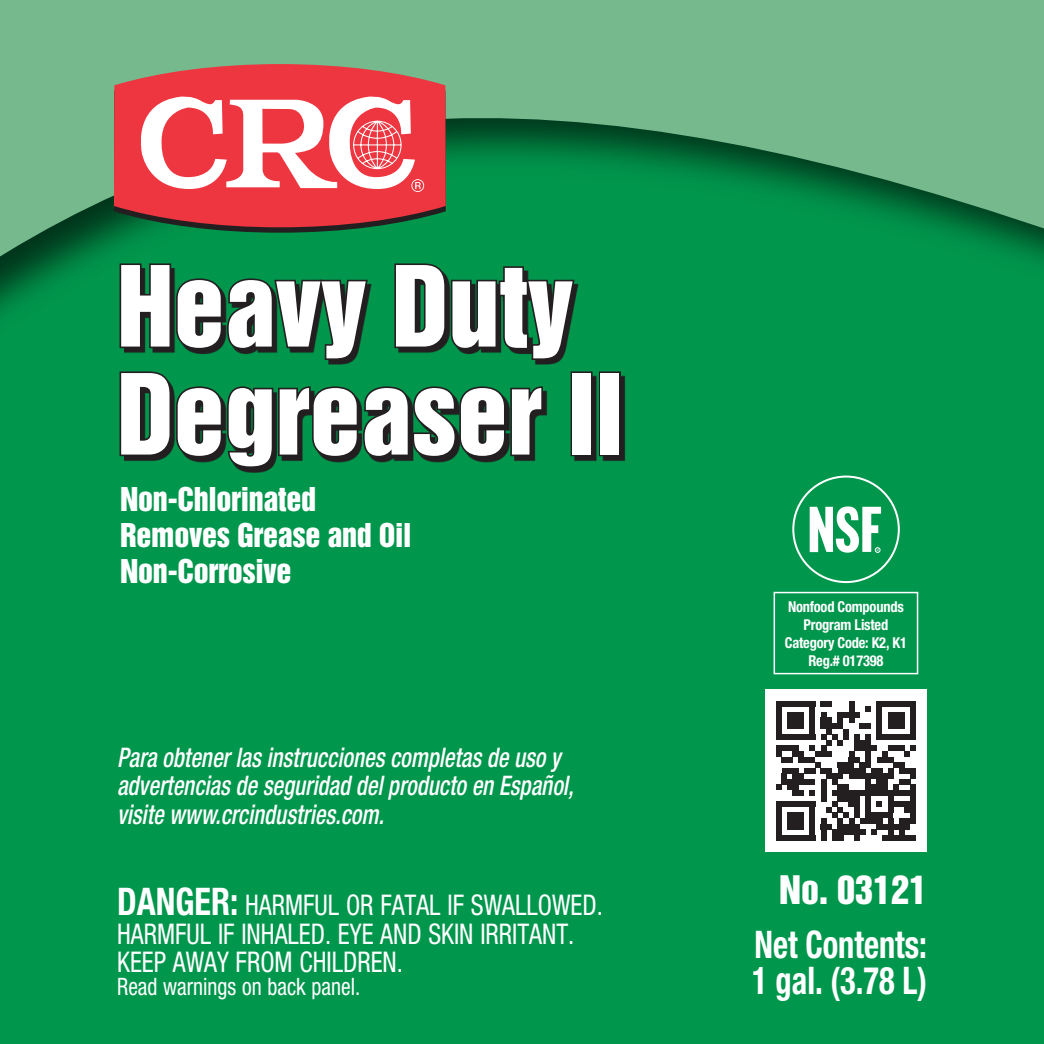
<style>
.page{position:relative;width:1044px;height:1044px;background:#fff}
.page>*{position:absolute;margin:0;border:0;box-sizing:border-box;transform-origin:0 0}
.t1{font:102px/108px "Helvetica Inserat";color:#fff}
.t2{font:700 condensed 38.1px/36px "Helvetica Neue";color:#fff;scale:.85 1}
.t3{font:36px "Helvetica Inserat";color:#fff}
.t4{font:30px/36px "Helvetica Inserat";letter-spacing:-.01em;color:#fff}
.t5{font:condensed 28.5px/28.5px "Helvetica Neue";color:#fff;scale:.9 1}
.t6{font:italic 500 condensed 27px/28.5px "Helvetica Neue";color:#fff;scale:.85 1}
.t7{font:condensed 24px "Helvetica Neue";color:#fff;scale:.9 1}
.t8{font:700 condensed 15px/17.7px "Helvetica Neue";letter-spacing:-.015em;color:#fff;text-align:center;scale:.96 1}
.s1{font-weight:700;font-size:38.1px}
</style>
<div class="page">
<div style="left:0;top:12px;width:1044px;height:1032px;background:#00964c"></div>
<svg style="left:0;top:0;width:1044px;height:497px"></svg>
<div style="left:765px;top:690px;width:162px;height:162px;background:#fff"></div>
<div style="left:776px;top:835px;width:39px;height:6px;background:#231f20"></div>
<div style="left:882px;top:835px;width:34px;height:6px;background:#231f20"></div>
<svg style="left:899px;top:829px;width:6px;height:6px"></svg>
<div style="left:787px;top:824px;width:17px;height:5px;background:#231f20"></div>
<div style="left:877px;top:824px;width:33px;height:5px;background:#231f20"></div>
<div style="left:787px;top:818px;width:17px;height:6px;background:#231f20"></div>
<div style="left:899px;top:818px;width:17px;height:6px;background:#231f20"></div>
<div style="left:787px;top:813px;width:17px;height:5px;background:#231f20"></div>
<div style="left:865px;top:813px;width:28px;height:5px;background:#231f20"></div>
<svg style="left:910px;top:813px;width:6px;height:5px"></svg>
<svg style="left:776px;top:807px;width:6px;height:28px"></svg>
<svg style="left:810px;top:807px;width:5px;height:28px"></svg>
<svg style="left:888px;top:807px;width:5px;height:28px"></svg>
<div style="left:905px;top:807px;width:11px;height:6px;background:#231f20"></div>
<div style="left:776px;top:801px;width:39px;height:6px;background:#231f20"></div>
<div style="left:888px;top:801px;width:28px;height:6px;background:#231f20"></div>
<svg style="left:888px;top:796px;width:5px;height:5px"></svg>
<svg style="left:910px;top:796px;width:6px;height:5px"></svg>
<div style="left:793px;top:790px;width:11px;height:6px;background:#231f20"></div>
<svg style="left:810px;top:790px;width:5px;height:6px"></svg>
<div style="left:832px;top:790px;width:84px;height:6px;background:#231f20"></div>
<svg style="left:776px;top:785px;width:6px;height:5px"></svg>
<div style="left:787px;top:785px;width:11px;height:5px;background:#231f20"></div>
<div style="left:865px;top:785px;width:23px;height:5px;background:#231f20"></div>
<svg style="left:893px;top:785px;width:6px;height:5px"></svg>
<svg style="left:910px;top:785px;width:6px;height:5px"></svg>
<div style="left:782px;top:779px;width:33px;height:6px;background:#231f20"></div>
<svg style="left:821px;top:779px;width:61px;height:62px"></svg>
<div style="left:877px;top:779px;width:11px;height:6px;background:#231f20"></div>
<div style="left:899px;top:779px;width:11px;height:6px;background:#231f20"></div>
<svg style="left:782px;top:773px;width:5px;height:6px"></svg>
<div style="left:793px;top:773px;width:11px;height:6px;background:#231f20"></div>
<div style="left:826px;top:773px;width:17px;height:6px;background:#231f20"></div>
<div style="left:849px;top:773px;width:44px;height:6px;background:#231f20"></div>
<svg style="left:910px;top:773px;width:6px;height:6px"></svg>
<div style="left:782px;top:768px;width:16px;height:5px;background:#231f20"></div>
<div style="left:804px;top:768px;width:11px;height:5px;background:#231f20"></div>
<div style="left:821px;top:768px;width:11px;height:5px;background:#231f20"></div>
<div style="left:838px;top:768px;width:27px;height:5px;background:#231f20"></div>
<div style="left:871px;top:768px;width:11px;height:5px;background:#231f20"></div>
<svg style="left:888px;top:768px;width:5px;height:5px"></svg>
<div style="left:899px;top:768px;width:17px;height:5px;background:#231f20"></div>
<div style="left:893px;top:762px;width:12px;height:6px;background:#231f20"></div>
<div style="left:782px;top:757px;width:11px;height:5px;background:#231f20"></div>
<div style="left:798px;top:757px;width:17px;height:5px;background:#231f20"></div>
<div style="left:877px;top:757px;width:16px;height:5px;background:#231f20"></div>
<svg style="left:776px;top:751px;width:6px;height:6px"></svg>
<div style="left:793px;top:751px;width:11px;height:6px;background:#231f20"></div>
<svg style="left:882px;top:751px;width:6px;height:6px"></svg>
<div style="left:776px;top:746px;width:22px;height:5px;background:#231f20"></div>
<div style="left:854px;top:746px;width:23px;height:5px;background:#231f20"></div>
<div style="left:888px;top:746px;width:17px;height:5px;background:#231f20"></div>
<svg style="left:905px;top:746px;width:11px;height:11px"></svg>
<div style="left:776px;top:734px;width:39px;height:6px;background:#231f20"></div>
<div style="left:877px;top:734px;width:39px;height:6px;background:#231f20"></div>
<div style="left:787px;top:723px;width:17px;height:6px;background:#231f20"></div>
<div style="left:888px;top:723px;width:17px;height:6px;background:#231f20"></div>
<div style="left:787px;top:718px;width:17px;height:5px;background:#231f20"></div>
<div style="left:888px;top:718px;width:17px;height:5px;background:#231f20"></div>
<div style="left:787px;top:712px;width:17px;height:6px;background:#231f20"></div>
<div style="left:888px;top:712px;width:17px;height:6px;background:#231f20"></div>
<svg style="left:776px;top:706px;width:6px;height:28px"></svg>
<svg style="left:877px;top:706px;width:5px;height:28px"></svg>
<svg style="left:910px;top:706px;width:6px;height:28px"></svg>
<div style="left:776px;top:701px;width:39px;height:5px;background:#231f20"></div>
<svg style="left:810px;top:701px;width:61px;height:67px"></svg>
<div style="left:877px;top:701px;width:39px;height:5px;background:#231f20"></div>
<svg style="left:124px;top:268px;width:501px;height:205px"></svg>
<svg style="left:118px;top:262px;width:252px;height:100px"></svg>
<svg style="left:393px;top:262px;width:184px;height:100px"></svg>
<svg style="left:118px;top:370px;width:427px;height:100px"></svg>
<div style="left:571px;top:371px;width:22px;height:85px;border:3px solid #231f20"></div>
<div style="left:599px;top:371px;width:22px;height:85px;border:3px solid #231f20"></div>
<div style="left:792px;top:476px;width:108px;height:107px;border:2px solid #fff;border-radius:50%"></div>
<svg style="left:810px;top:506px;width:71px;height:47px"></svg>
<div style="left:774px;top:592px;width:144px;height:82px;border:2px solid #fff"></div>
<svg style="left:114px;top:227px;width:332px;height:6px"></svg>
<svg style="left:114px;top:64px;width:332px;height:163px;background:#d04345"></svg>
<svg style="left:135px;top:95px;width:289px;height:97px;background:#f4898e"></svg>
<h1 class="t1" style="left:117px;top:255px;width:509px">Heavy Duty<br>Degreaser II</h1>
<p class="t4" style="left:120px;top:482px;width:293px">Non-Chlorinated<br>Removes Grease and Oil<br>Non-Corrosive</p>
<p class="t6" style="left:117px;top:743px;width:539px">Para obtener las instrucciones completas de uso y advertencias de seguridad del producto en Español, visite www.crcindustries.com.</p>
<p class="t5" style="left:117px;top:891px;width:541px"><span class="s1">DANGER:</span> HARMFUL OR FATAL IF SWALLOWED.<br>HARMFUL IF INHALED. EYE AND SKIN IRRITANT.<br>KEEP AWAY FROM CHILDREN.</p>
<p class="t7" style="left:117px;top:972px;width:272px">Read warnings on back panel.</p>
<p class="t8" style="left:785px;top:598px;width:129px">Nonfood Compounds<br>Program Listed<br>Category Code: K2, K1<br>Reg.# 017398</p>
<h3 class="t3" style="left:779px;top:868px;width:149px">No. 03121</h3>
<h2 class="t2" style="left:752px;top:926px;width:207px">Net Contents:<br>1 gal. (3.78 L)</h2>
</div>
